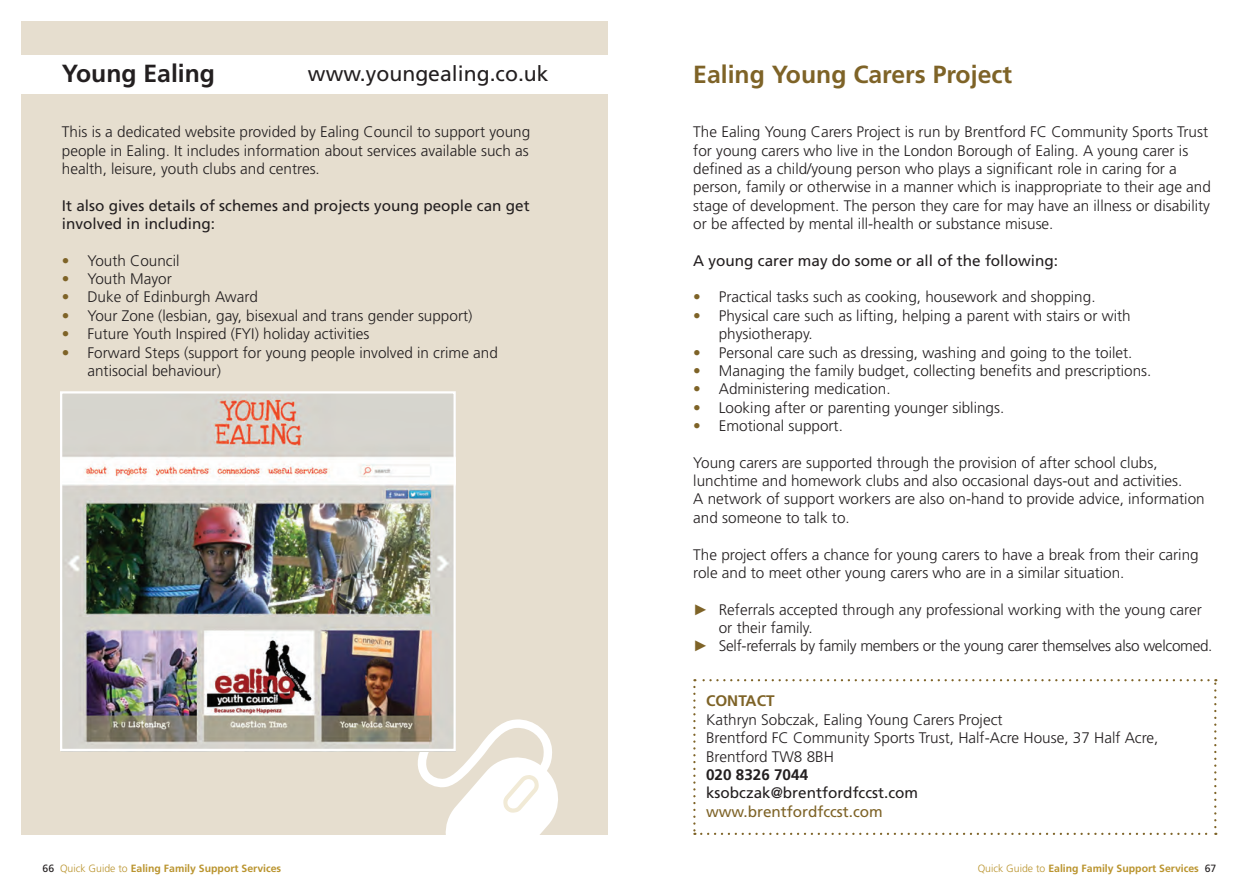
<style>
.page{position:relative;width:1259px;height:893px;background:#fff}
.page>*{position:absolute;margin:0;border:0;box-sizing:border-box;transform-origin:0 0}
.Directory_section_he{font:700 24.75px "Frutiger";color:#7e6327}
.Directory_section_he-2{font:700 24.75px "Frutiger";color:#231f20}
.t1{font:21.3px "Frutiger";color:#231f20}
.body_font{font:300 15.3px/18.3px "Frutiger";color:#231f20}
.body_roman{font:15.3px/18.3px "Frutiger";color:#231f20}
.contact_body{font:300 15.3px/18.3px "Frutiger";color:#231f20}
.body_font-2{font:300 15.3px "Frutiger";letter-spacing:-.02em;color:#231f20}
.contact_body-2{font:15.3px "Frutiger";color:#231f20}
.contact_body-3{font:15.3px "Frutiger";color:#7e6327}
.contact_body-4{font:700 15.3px "Frutiger";color:#231f20}
.contact_head_3{font:700 15.3px "Frutiger";color:#7e6327}
.t2{font:700 10.5px "Frutiger";color:#ba942e}
.s1{color:#7e6327}
.s2{font-family:"Arial";font-weight:400;color:#7e6327}
.s3{font-weight:400;color:#231f20}
.s4{font-weight:300}
</style>
<div class="page">
<div style="left:21px;top:21px;width:587px;height:814px;background:#e6decf"></div>
<svg style="left:414px;top:719px;width:144px;height:116px"></svg>
<div style="left:13px;top:55px;width:616px;height:39px;background:#fff"></div>
<svg style="left:693px;top:687px;width:2px;height:148px"></svg>
<svg style="left:701px;top:833px;width:515px;height:2px"></svg>
<svg style="left:1214px;top:679px;width:2px;height:148px"></svg>
<svg style="left:694px;top:679px;width:514px;height:2px"></svg>
<img style="left:63px;top:394px;width:390px;height:224px">
<img style="left:63px;top:618px;width:390px;height:130px">
<div style="left:60px;top:391px;width:396px;height:360px;border:2px solid #fff"></div>
<p class="Directory_section_he-2" style="left:62px;top:59px;width:155px">Young Ealing</p>
<p class="body_font" style="left:62px;top:123px;width:470px;text-align:justify">This is a dedicated website provided by Ealing Council to support young people in Ealing. It includes information about services available such as health, leisure, youth clubs and centres.</p>
<p class="body_roman" style="left:62px;top:196px;width:469px">It also gives details of schemes and projects young people can get involved in including:</p>
<p class="body_font" style="left:62px;top:251px;width:119px"><span class="s1">•</span> Youth Council</p>
<p class="body_font" style="left:62px;top:270px;width:111px"><span class="s1">•</span> Youth Mayor</p>
<p class="body_font" style="left:62px;top:288px;width:197px"><span class="s1">•</span> Duke of Edinburgh Award</p>
<p class="body_font" style="left:62px;top:306px;width:412px"><span class="s1">•</span> Your Zone (lesbian, gay, bisexual and trans gender support)</p>
<p class="body_font" style="left:62px;top:325px;width:309px"><span class="s1">•</span> Future Youth Inspired (FYI) holiday activities</p>
<p class="body_font" style="left:87px;top:343px;width:412px;text-indent:-26px"><span class="s1">•</span> Forward Steps (support for young people involved in crime and antisocial behaviour)</p>
<p class="t1" style="left:308px;top:61px;width:242px">www.youngealing.co.uk</p>
<p class="Directory_section_he" style="left:693px;top:60px;width:320px">Ealing Young Carers Project</p>
<p class="body_font" style="left:693px;top:123px;width:519px">The Ealing Young Carers Project is run by Brentford FC Community Sports Trust for young carers who live in the London Borough of Ealing. A young carer is defined as a child/young person who plays a significant role in caring for a person, family or otherwise in a manner which is inappropriate to their age and stage of development. The person they care for may have an illness or disability or be affected by mental ill-health or substance misuse.</p>
<p class="body_roman" style="left:693px;top:251px;width:366px">A young carer may do some or all of the following:</p>
<p class="body_font" style="left:693px;top:288px;width:404px"><span class="s1">•</span> Practical tasks such as cooking, housework and shopping.</p>
<p class="body_font" style="left:719px;top:306px;width:413px;text-indent:-26px"><span class="s1">•</span> Physical care such as lifting, helping a parent with stairs or with physiotherapy.</p>
<p class="body_font" style="left:693px;top:343px;width:441px"><span class="s1">•</span> Personal care such as dressing, washing and going to the toilet.</p>
<p class="body_font" style="left:693px;top:361px;width:459px"><span class="s1">•</span> Managing the family budget, collecting benefits and prescriptions.</p>
<p class="body_font" style="left:693px;top:380px;width:199px"><span class="s1">•</span> Administering medication.</p>
<p class="body_font" style="left:693px;top:398px;width:312px"><span class="s1">•</span> Looking after or parenting younger siblings.</p>
<p class="body_font" style="left:693px;top:417px;width:151px"><span class="s1">•</span> Emotional support.</p>
<p class="body_font" style="left:693px;top:453px;width:513px">Young carers are supported through the provision of after school clubs, lunchtime and homework clubs and also occasional days-out and activities.<br>A network of support workers are also on-hand to provide advice, information and someone to talk to.</p>
<p class="body_font" style="left:693px;top:545px;width:507px">The project offers a chance for young carers to have a break from their caring role and to meet other young carers who are in a similar situation.</p>
<p class="body_font" style="left:719px;top:600px;width:484px;text-indent:-26px"><span class="s2">►</span> Referrals accepted through any professional working with the young carer or their family.</p>
<p class="body_font-2" style="left:693px;top:637px;width:521px"><span class="s2">►</span> Self-referrals by family members or the young carer themselves also welcomed.</p>
<p class="contact_head_3" style="left:706px;top:692px;width:70px">CONTACT</p>
<p class="contact_body" style="left:706px;top:710px;width:298px">Kathryn Sobczak, Ealing Young Carers Project</p>
<p class="contact_body" style="left:706px;top:729px;width:454px">Brentford FC Community Sports Trust, Half-Acre House, 37 Half Acre,<br>Brentford TW8 8BH</p>
<p class="contact_body-4" style="left:706px;top:766px;width:104px">020 8326 7044</p>
<p class="contact_body-2" style="left:706px;top:784px;width:213px">ksobczak@brentfordfccst.com</p>
<p class="contact_body-3" style="left:706px;top:802px;width:178px">www.brentfordfccst.com</p>
<p class="t2" style="left:43px;top:862px;width:240px"><span class="s3">66</span> <span class="s4">Quick Guide to</span> Ealing Family Support Services</p>
<p class="t2" style="left:977px;top:862px;width:240px"><span class="s4">Quick Guide to</span> Ealing Family Support Services <span class="s3">67</span></p>
</div>
